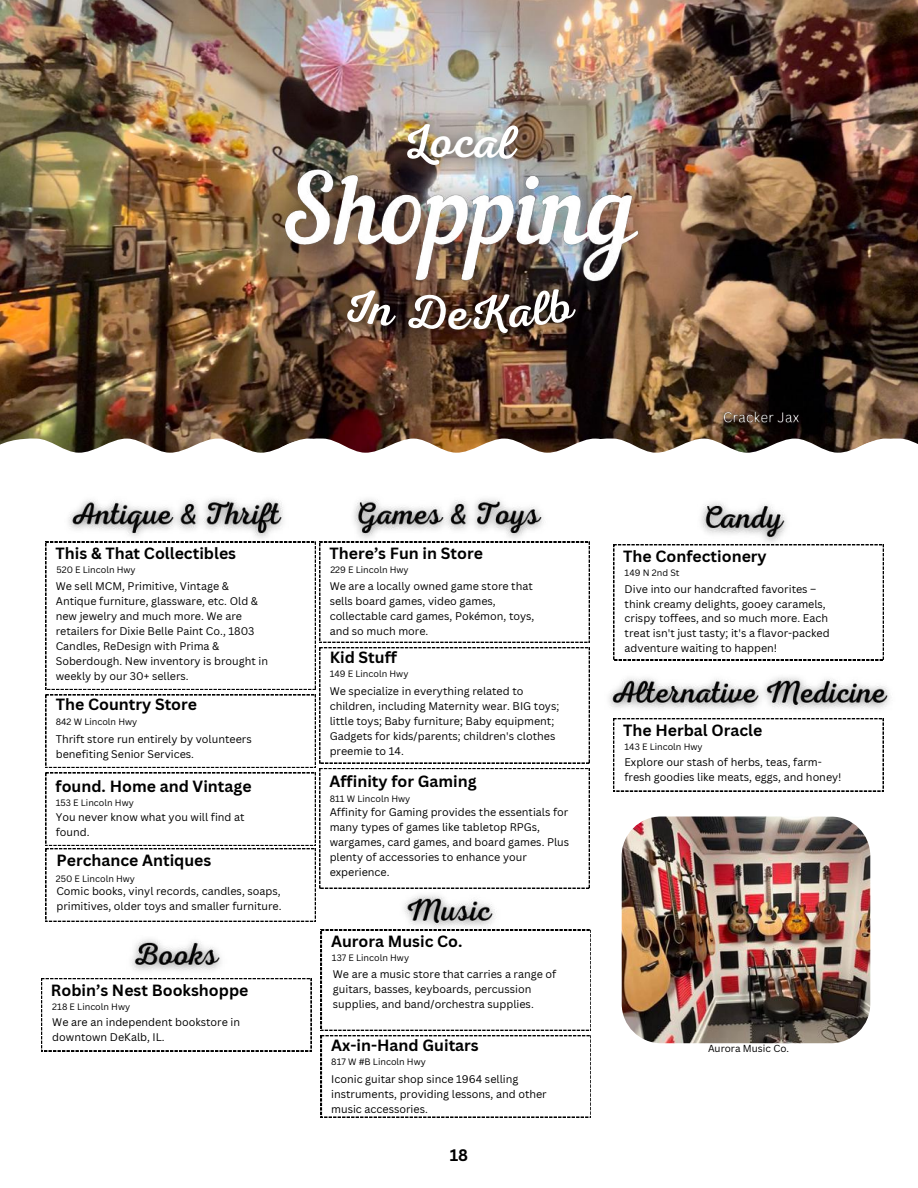
<style>
.page{position:relative;width:918px;height:1188px;background:#fff}
.page>*{position:absolute;margin:0;border:0;box-sizing:border-box;transform-origin:0 0}
.t1{font:48.15px "Nexa Script";color:#fff}
.t2{font:700 16.2px "Canva Sans";color:#000}
.t3{font:700 15.75px "Canva Sans";color:#000}
.t4{font:10.8px/15px "Canva Sans";color:#000}
.t5{font:9.9px "Canva Sans";color:#000}
.t6{font:9px "Canva Sans";color:#000}
</style>
<div class="page">
<img style="left:0;top:0;width:918px;height:438px">
<img style="left:244px;top:131px;width:436px;height:195px">
<img style="left:321px;top:263px;width:282px;height:96px">
<img style="left:382px;top:102px;width:161px;height:91px">
<img style="left:717px;top:405px;width:88px;height:24px">
<img style="left:393px;top:921px;width:114px;height:9px">
<svg style="left:321px;top:930px;width:270px;height:187px"></svg>
<svg style="left:41px;top:978px;width:270px;height:73px"></svg>
<img style="left:121px;top:939px;width:112px;height:42px">
<img style="left:622px;top:817px;width:248px;height:226px;border-radius:39px">
<svg style="left:0;top:438px;width:918px;height:483px"></svg>
<img style="left:692px;top:493px;width:107px;height:60px">
<svg style="left:346px;top:287px;width:51px;height:40px;background:#523c2b"></svg>
<svg style="left:408px;top:293px;width:39px;height:37px"></svg>
<svg style="left:472px;top:286px;width:105px;height:48px;background:#36251c"></svg>
<img style="left:405px;top:123px;width:53px;height:44px">
<svg style="left:474px;top:124px;width:45px;height:36px;background:#9c9a94"></svg>
<h1 class="t1" style="left:455px;top:113px;width:22px">c</h1>
<h1 class="t1" style="left:448px;top:285px;width:23px">e</h1>
<h3 class="t3" style="left:56px;top:542px;width:182px">This &amp; That Collectibles</h3>
<p class="t6" style="left:56px;top:564px;width:81px">520 E Lincoln Hwy</p>
<p class="t4" style="left:56px;top:578px;width:214px">We sell MCM, Primitive, Vintage &amp; Antique furniture, glassware, etc. Old &amp; new jewelry and much more. We are retailers for Dixie Belle Paint Co., 1803<br>Candles, ReDesign with Prima &amp; Soberdough. New inventory is brought in weekly by our 30+ sellers.</p>
<h3 class="t3" style="left:56px;top:694px;width:143px">The Country Store</h3>
<p class="t6" style="left:56px;top:715px;width:83px">842 W Lincoln Hwy</p>
<p class="t4" style="left:56px;top:731px;width:197px">Thrift store run entirely by volunteers benefiting Senior Services.</p>
<h3 class="t3" style="left:56px;top:775px;width:197px">found. Home and Vintage</h3>
<p class="t6" style="left:56px;top:797px;width:80px">153 E Lincoln Hwy</p>
<p class="t4" style="left:56px;top:809px;width:190px">You never know what you will find at found.</p>
<h3 class="t3" style="left:56px;top:849px;width:156px">Perchance Antiques</h3>
<p class="t6" style="left:56px;top:872px;width:81px">250 E Lincoln Hwy</p>
<p class="t4" style="left:56px;top:883px;width:227px">Comic books, vinyl records, candles, soaps, primitives, older toys and smaller furniture.</p>
<h3 class="t3" style="left:51px;top:979px;width:199px">Robin’s Nest Bookshoppe</h3>
<p class="t6" style="left:52px;top:1000px;width:79px">218 E Lincoln Hwy</p>
<p class="t4" style="left:52px;top:1015px;width:189px">We are an independent bookstore in downtown DeKalb, IL.</p>
<h3 class="t3" style="left:330px;top:542px;width:155px">There’s Fun in Store</h3>
<p class="t6" style="left:330px;top:564px;width:80px">229 E Lincoln Hwy</p>
<p class="t4" style="left:330px;top:578px;width:206px">We are a locally owned game store that sells board games, video games, collectable card games, Pokémon, toys, and so much more.</p>
<h3 class="t3" style="left:330px;top:646px;width:69px">Kid Stuff</h3>
<p class="t6" style="left:330px;top:668px;width:80px">149 E Lincoln Hwy</p>
<p class="t4" style="left:330px;top:684px;width:231px">We specialize in everything related to children, including Maternity wear. BIG toys; little toys; Baby furniture; Baby equipment; Gadgets for kids/parents; children's clothes preemie to 14.</p>
<h3 class="t3" style="left:330px;top:771px;width:149px">Affinity for Gaming</h3>
<p class="t6" style="left:330px;top:792px;width:82px">811 W Lincoln Hwy</p>
<p class="t4" style="left:330px;top:805px;width:241px">Affinity for Gaming provides the essentials for many types of games like tabletop RPGs, wargames, card games, and board games. Plus plenty of accessories to enhance your experience.</p>
<h3 class="t3" style="left:331px;top:930px;width:133px">Aurora Music Co.</h3>
<p class="t6" style="left:332px;top:952px;width:79px">137 E Lincoln Hwy</p>
<p class="t4" style="left:333px;top:966px;width:225px">We are a music store that carries a range of guitars, basses, keyboards, percussion supplies, and band/orchestra supplies.</p>
<h3 class="t3" style="left:331px;top:1034px;width:149px">Ax-in-Hand Guitars</h3>
<p class="t6" style="left:331px;top:1056px;width:96px">817 W #B Lincoln Hwy</p>
<p class="t4" style="left:331px;top:1072px;width:217px">Iconic guitar shop since 1964 selling instruments, providing lessons, and other music accessories.</p>
<h2 class="t2" style="left:450px;top:1144px;width:20px">18</h2>
<h3 class="t3" style="left:623px;top:545px;width:145px">The Confectionery</h3>
<p class="t6" style="left:625px;top:566px;width:56px">149 N 2nd St</p>
<p class="t4" style="left:625px;top:581px;width:207px">Dive into our handcrafted favorites – think creamy delights, gooey caramels, crispy toffees, and so much more. Each treat isn't just tasty; it's a flavor-packed adventure waiting to happen!</p>
<h3 class="t3" style="left:623px;top:719px;width:141px">The Herbal Oracle</h3>
<p class="t6" style="left:624px;top:740px;width:80px">143 E Lincoln Hwy</p>
<p class="t4" style="left:624px;top:755px;width:219px">Explore our stash of herbs, teas, farm&shy;fresh goodies like meats, eggs, and honey!</p>
<p class="t5" style="left:708px;top:1042px;width:83px">Aurora Music Co.</p>
</div>
